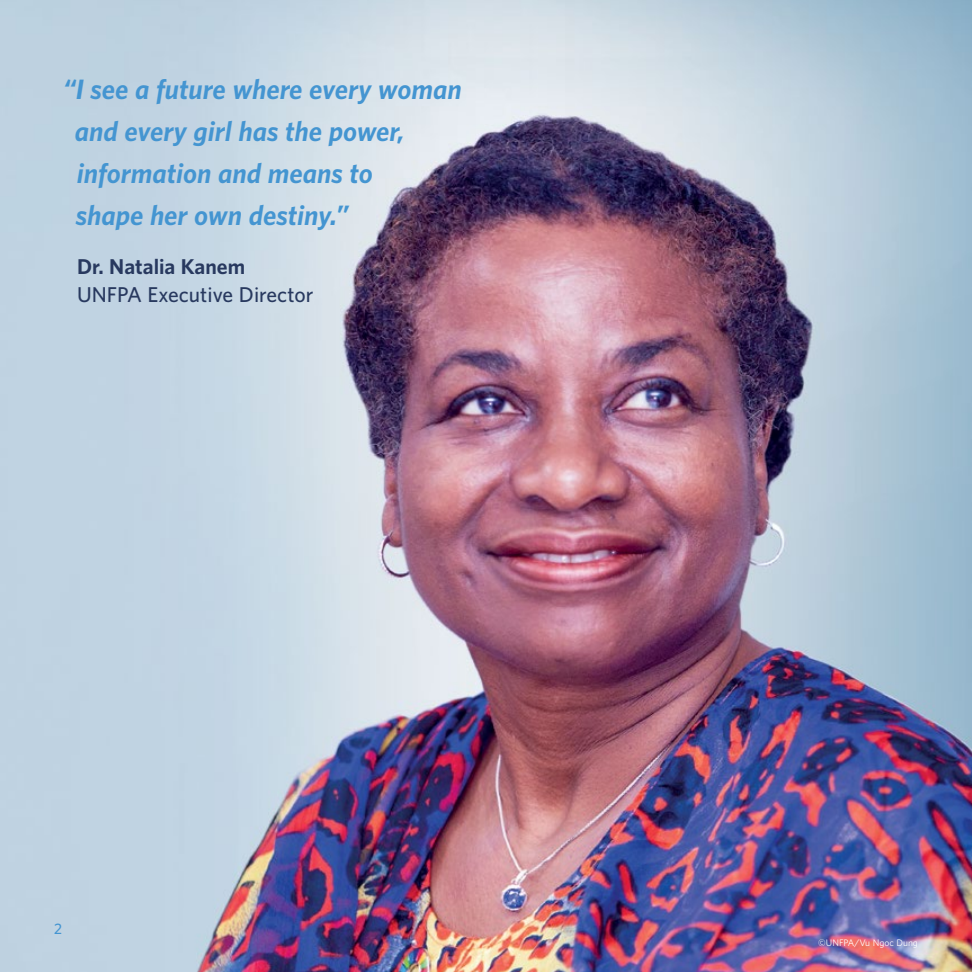
<style>
.page{position:relative;width:972px;height:972px;background:#fff}
.page>*{position:absolute;margin:0;border:0;box-sizing:border-box;transform-origin:0 0}
.t1{font:italic 700 25.5px/42px "UNFPA";color:#4495d1}
.t2{font:600 19.5px "UNFPA";color:#28395f}
.t3{font:700 19.5px "UNFPA";color:#28395f}
.t4{font:600 13.5px "UNFPA";color:#4495d1}
.t5{font:8.7px "UNFPA Text";color:#fff}
</style>
<div class="page">
<img style="left:0;top:0;width:566px;height:972px">
<img style="left:566px;top:0;width:406px;height:972px">
<p class="t1" style="left:75px;top:67px;width:388px;text-indent:-12px">“I see a future where every woman and every girl has the power, information and means to<br>shape her own destiny.”</p>
<p class="t3" style="left:77px;top:253px;width:169px">Dr. Natalia Kanem</p>
<p class="t2" style="left:77px;top:282px;width:238px">UNFPA Executive Director</p>
<p class="t4" style="left:54px;top:920px;width:9px">2</p>
<p class="t5" style="left:818px;top:937px;width:101px">©UNFPA/Vu Ngoc Dung</p>
</div>
